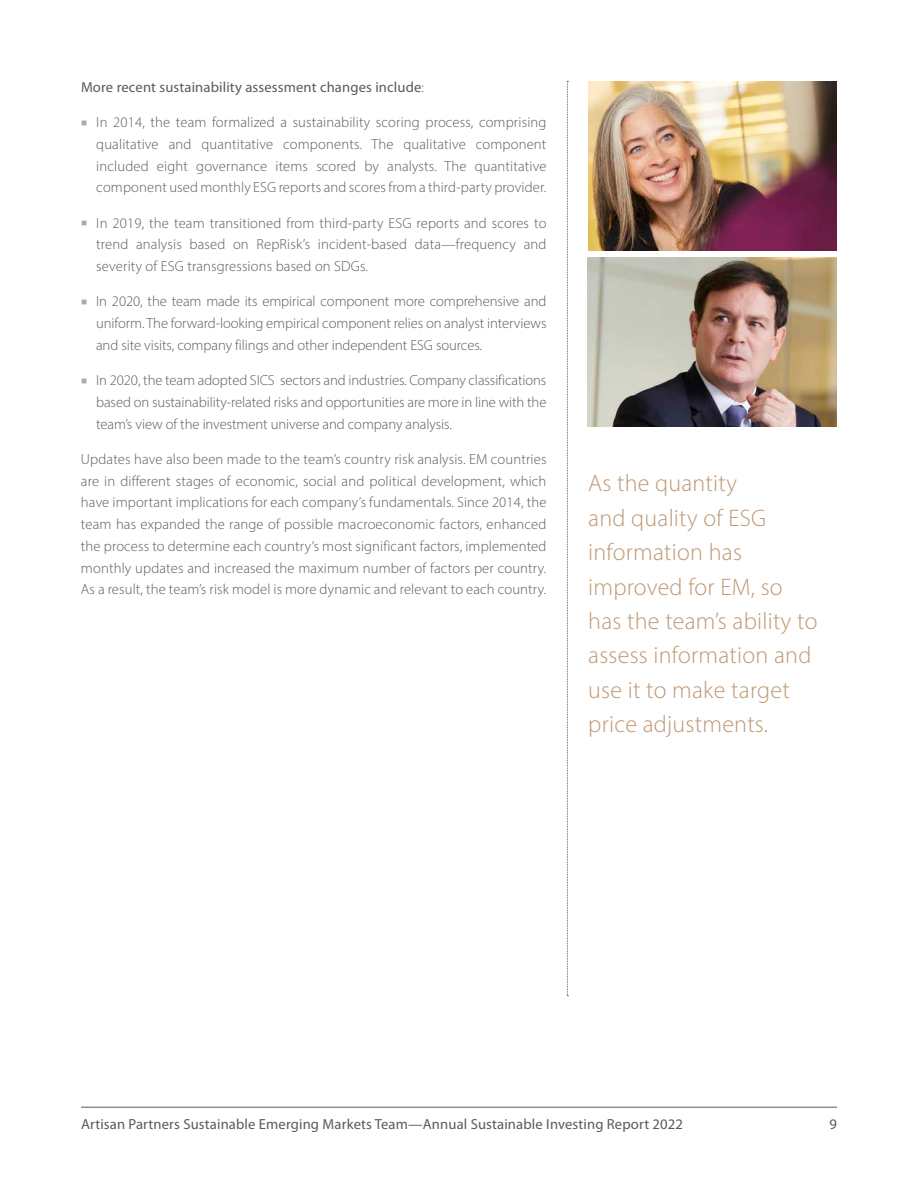
<style>
.page{position:relative;width:918px;height:1188px;background:#fff}
.page>*{position:absolute;margin:0;border:0;box-sizing:border-box;transform-origin:0 0}
.Body{font:300 24px/34.5px "Myriad Pro";letter-spacing:.01em;color:#be9874}
.Body-2{font:300 14.7px/21.8px "Myriad Pro";letter-spacing:.01em;color:#5a5a5d;text-align:justify}
.Body-3{font:14.7px "Myriad Pro";letter-spacing:.01em;color:#5a5a5d}
.s1{font-weight:300}
.s2{color:#a8aaad}
</style>
<div class="page">
<svg style="left:567px;top:81px;width:1px;height:915px"></svg>
<hr style="left:81px;top:1107px;width:756px;height:1px;background:#5a5a5d">
<img style="left:587px;top:257px;width:250px;height:170px">
<img style="left:588px;top:81px;width:249px;height:170px">
<p class="Body-3" style="left:81px;top:79px;width:345px">More recent sustainability assessment changes include<span class="s1">:</span></p>
<p class="Body-2" style="left:96px;top:111px;width:452px;text-indent:-15px"><span class="s2">■</span> In 2014, the team formalized a sustainability scoring process, comprising qualitative and quantitative components. The qualitative component included eight governance items scored by analysts. The quantitative component used monthly ESG reports and scores from a third-party provider.</p>
<p class="Body-2" style="left:96px;top:212px;width:452px;text-indent:-15px"><span class="s2">■</span> In 2019, the team transitioned from third-party ESG reports and scores to trend analysis based on RepRisk’s incident-based data—frequency and severity of ESG transgressions based on SDGs.</p>
<p class="Body-2" style="left:96px;top:291px;width:452px;text-indent:-15px"><span class="s2">■</span> In 2020, the team made its empirical component more comprehensive and uniform. The forward-looking empirical component relies on analyst interviews and site visits, company filings and other independent ESG sources.</p>
<p class="Body-2" style="left:96px;top:369px;width:452px;text-indent:-15px"><span class="s2">■</span> In 2020, the team adopted SICS sectors and industries. Company classifications based on sustainability-related risks and opportunities are more in line with the team’s view of the investment universe and company analysis.</p>
<p class="Body-2" style="left:81px;top:448px;width:467px">Updates have also been made to the team’s country risk analysis. EM countries are in different stages of economic, social and political development, which have important implications for each company’s fundamentals. Since 2014, the team has expanded the range of possible macroeconomic factors, enhanced the process to determine each country’s most significant factors, implemented monthly updates and increased the maximum number of factors per country.<br>As a result, the team’s risk model is more dynamic and relevant to each country.</p>
<p class="Body" style="left:588px;top:466px;width:231px">As the quantity<br>and quality of ESG information has improved for EM, so has the team’s ability to assess information and use it to make target price adjustments.</p>
<p class="Body-3" style="left:81px;top:1116px;width:604px">Artisan Partners Sustainable Emerging Markets Team—Annual Sustainable Investing Report 2022</p>
<p class="Body-3" style="left:829px;top:1116px;width:9px">9</p>
</div>
